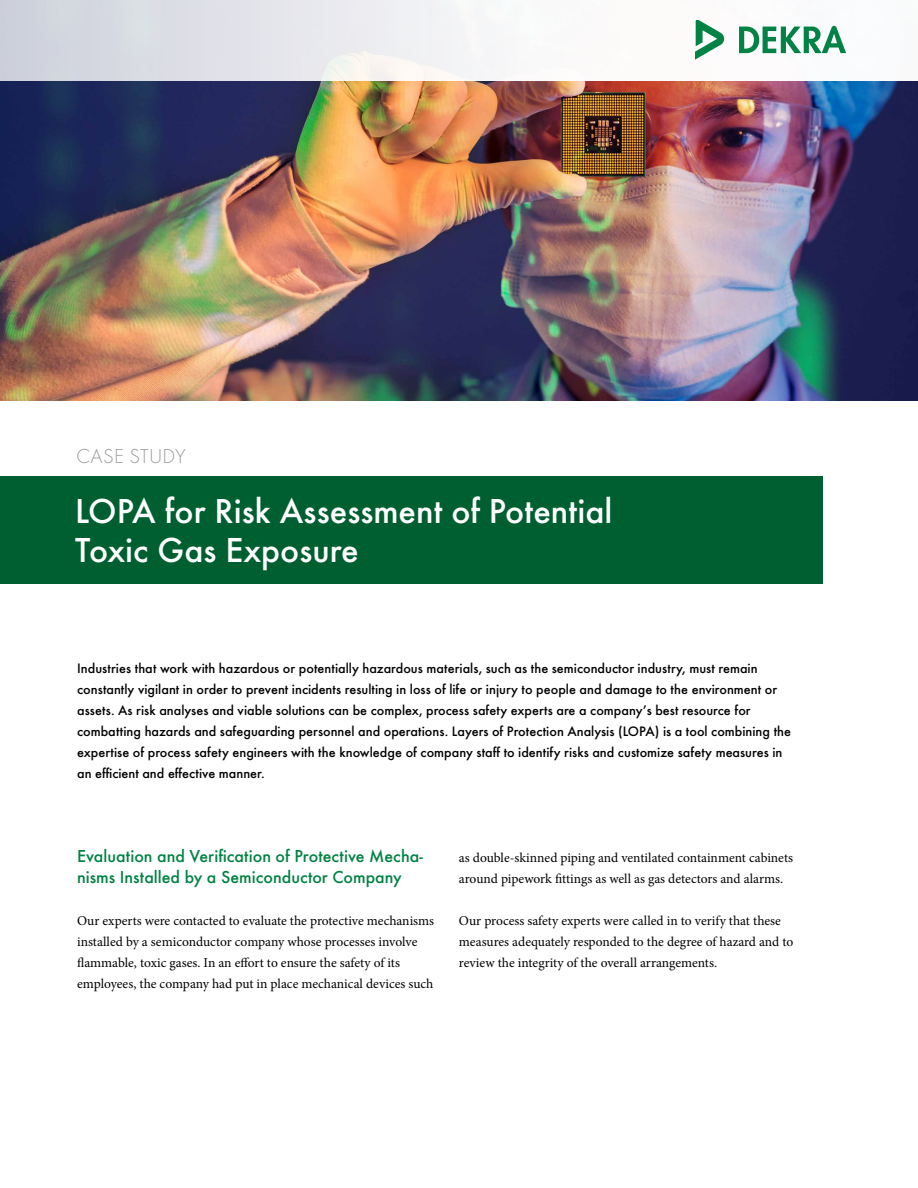
<style>
.page{position:relative;width:918px;height:1188px;background:#fff}
.page>*{position:absolute;margin:0;border:0;box-sizing:border-box;transform-origin:0 0}
.t1{font:500 36px/39px "Futura";color:#fff}
.t2{font:300 21px "Futura";letter-spacing:.01em;color:#9c9d9d}
.t3{font:500 18px/21px "Futura";color:#008243}
.t4{font:500 14.25px/21px "Futura";color:#000}
.t5{font:13.5px/21px "Minion Pro";color:#000}
</style>
<div class="page">
<img style="left:0;top:80px;width:918px;height:320px">
<div style="left:0;top:476px;width:822px;height:108px;background:#005f30"></div>
<div style="left:0;top:0;width:918px;height:80px;background:linear-gradient(to right,#d5d8e0,#fff)"></div>
<svg style="left:739px;top:26px;width:107px;height:27px"></svg>
<svg style="left:696px;top:20px;width:28px;height:43px"></svg>
<h2 class="t2" style="left:76px;top:442px;width:111px">CASE STUDY</h2>
<h1 class="t1" style="left:75px;top:488px;width:539px">LOPA for Risk Assessment of Potential<br>Toxic Gas Exposure</h1>
<p class="t4" style="left:77px;top:657px;width:716px">Industries that work with hazardous or potentially hazardous materials, such as the semiconductor industry, must remain constantly vigilant in order to prevent incidents resulting in loss of life or injury to people and damage to the environment or assets. As risk analyses and viable solutions can be complex, process safety experts are a company’s best resource for combatting hazards and safeguarding personnel and operations. Layers of Protection Analysis (LOPA) is a tool combining the expertise of process safety engineers with the knowledge of company staff to identify risks and customize safety measures in an efficient and effective manner.</p>
<p class="t3" style="left:77px;top:844px;width:347px">Evaluation and Verification of Protective Mecha&shy;nisms Installed by a Semiconductor Company</p>
<p class="t5" style="left:77px;top:910px;width:358px">Our experts were contacted to evaluate the protective mechanisms installed by a semiconductor company whose processes involve flammable, toxic gases. In an effort to ensure the safety of its employees, the company had put in place mechanical devices such</p>
<p class="t5" style="left:459px;top:847px;width:336px">as double-skinned piping and ventilated containment cabinets around pipework fittings as well as gas detectors and alarms.</p>
<p class="t5" style="left:459px;top:910px;width:336px">Our process safety experts were called in to verify that these measures adequately responded to the degree of hazard and to review the integrity of the overall arrangements.</p>
</div>
